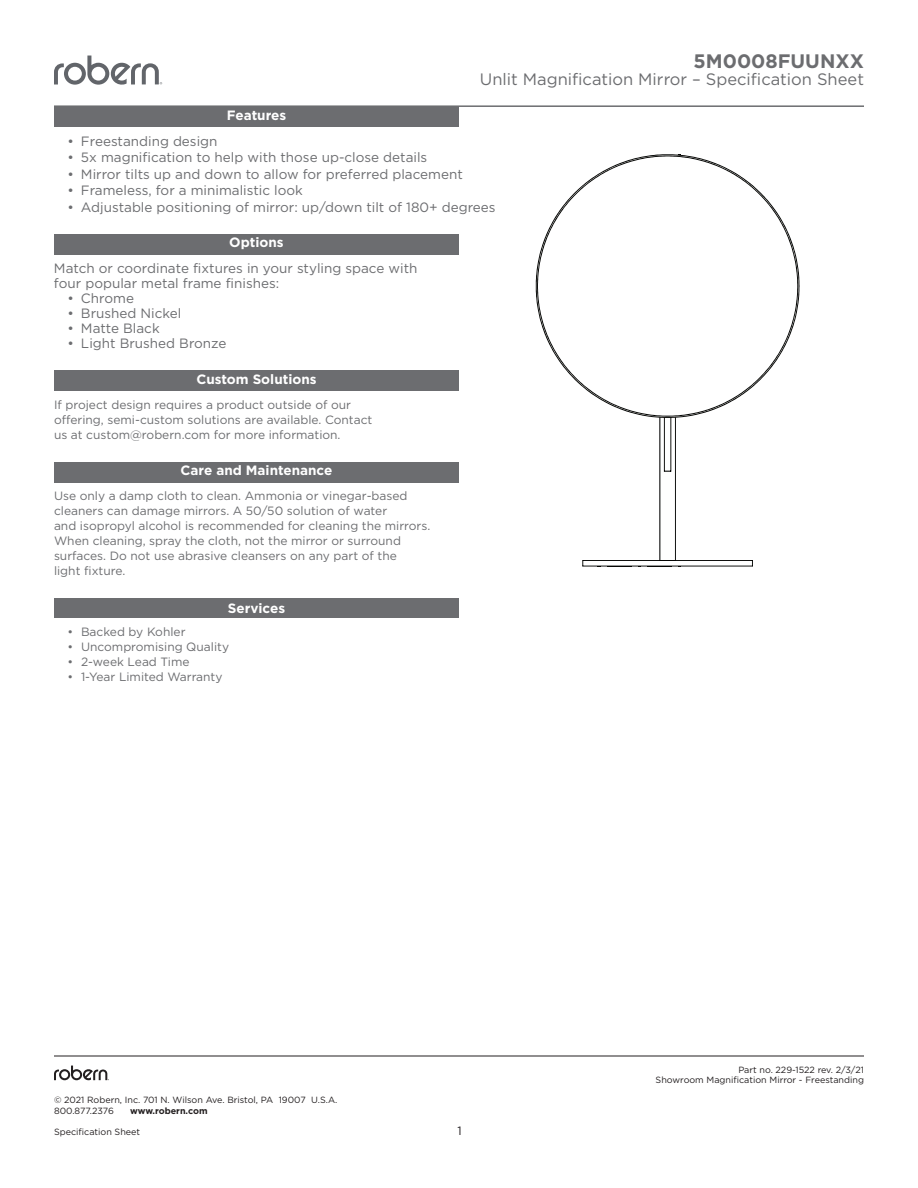
<style>
.page{position:relative;width:918px;height:1188px;background:#fff}
.page>*{position:absolute;margin:0;border:0;box-sizing:border-box;transform-origin:0 0}
.t1{font:700 19.5px "Gotham";color:#6c6d70}
.t2{font:16.5px "Gotham";color:#6c6d70}
.t3{font:13.5px/15px "Gotham";color:#6c6d70}
.t4{font:700 13.5px "Gotham";color:#fff}
.t5{font:12px/15px "Gotham";color:#6c6d70}
.t6{font:12px "Gotham";color:#231f20}
.t7{font:9px/10.5px "Gotham";color:#231f20}
.t8{font:700 9px "Gotham";color:#231f20}
</style>
<div class="page">
<hr style="left:54px;top:105px;width:810px;height:2px;background:#6c6d70">
<div style="left:54px;top:598px;width:405px;height:20px;background:#6c6d70"></div>
<div style="left:54px;top:106px;width:405px;height:21px;background:#6c6d70"></div>
<div style="left:54px;top:234px;width:405px;height:20px;background:#6c6d70"></div>
<div style="left:54px;top:370px;width:405px;height:21px;background:#6c6d70"></div>
<div style="left:54px;top:462px;width:405px;height:20px;background:#6c6d70"></div>
<svg style="left:54px;top:1066px;width:55px;height:15px"></svg>
<hr style="left:54px;top:1056px;width:810px;height:1px;background:#231f20">
<svg style="left:537px;top:155px;width:261px;height:232px"></svg>
<svg style="left:582px;top:275px;width:171px;height:292px"></svg>
<svg style="left:54px;top:56px;width:108px;height:29px"></svg>
<p class="t4" style="left:227px;top:107px;width:61px">Features</p>
<h1 class="t1" style="left:694px;top:50px;width:172px">5M0008FUUNXX</h1>
<h2 class="t2" style="left:480px;top:70px;width:386px">Unlit Magnification Mirror – Specification Sheet</h2>
<p class="t3" style="left:67px;top:133px;width:152px">• Freestanding design</p>
<p class="t3" style="left:67px;top:150px;width:361px">• 5x magnification to help with those up-close details</p>
<p class="t3" style="left:67px;top:166px;width:397px">• Mirror tilts up and down to allow for preferred placement</p>
<p class="t3" style="left:67px;top:183px;width:237px">• Frameless, for a minimalistic look</p>
<p class="t3" style="left:67px;top:199px;width:430px">• Adjustable positioning of mirror: up/down tilt of 180+ degrees</p>
<p class="t4" style="left:229px;top:235px;width:56px">Options</p>
<p class="t3" style="left:54px;top:261px;width:365px">Match or coordinate fixtures in your styling space with four popular metal frame finishes:</p>
<p class="t3" style="left:67px;top:291px;width:68px">• Chrome</p>
<p class="t3" style="left:67px;top:306px;width:115px">• Brushed Nickel</p>
<p class="t3" style="left:67px;top:321px;width:94px">• Matte Black</p>
<p class="t3" style="left:67px;top:336px;width:161px">• Light Brushed Bronze</p>
<p class="t4" style="left:196px;top:371px;width:122px">Custom Solutions</p>
<p class="t5" style="left:54px;top:397px;width:320px">If project design requires a product outside of our offering, semi-custom solutions are available. Contact us at custom@robern.com for more information.</p>
<p class="t4" style="left:181px;top:463px;width:153px">Care and Maintenance</p>
<p class="t5" style="left:54px;top:488px;width:378px">Use only a damp cloth to clean. Ammonia or vinegar-based cleaners can damage mirrors. A 50/50 solution of water<br>and isopropyl alcohol is recommended for cleaning the mirrors.<br>When cleaning, spray the cloth, not the mirror or surround surfaces. Do not use abrasive cleansers on any part of the<br>light fixture.</p>
<p class="t4" style="left:228px;top:600px;width:59px">Services</p>
<p class="t5" style="left:68px;top:624px;width:120px">• Backed by Kohler</p>
<p class="t5" style="left:68px;top:639px;width:163px">• Uncompromising Quality</p>
<p class="t5" style="left:68px;top:654px;width:124px">• 2-week Lead Time</p>
<p class="t5" style="left:68px;top:669px;width:157px">• 1-Year Limited Warranty</p>
<p class="t7" style="left:54px;top:1095px;width:285px">© 2021 Robern, Inc. 701 N. Wilson Ave. Bristol, PA 19007 U.S.A.<br>800.877.2376</p>
<p class="t8" style="left:130px;top:1105px;width:79px">www.robern.com</p>
<p class="t7" style="left:54px;top:1126px;width:88px">Specification Sheet</p>
<p class="t6" style="left:457px;top:1124px;width:6px">1</p>
<p class="t7" style="left:656px;top:1064px;width:210px;text-align:right">Part no. 229-1522 rev. 2/3/21<br>Showroom Magnification Mirror - Freestanding</p>
</div>
